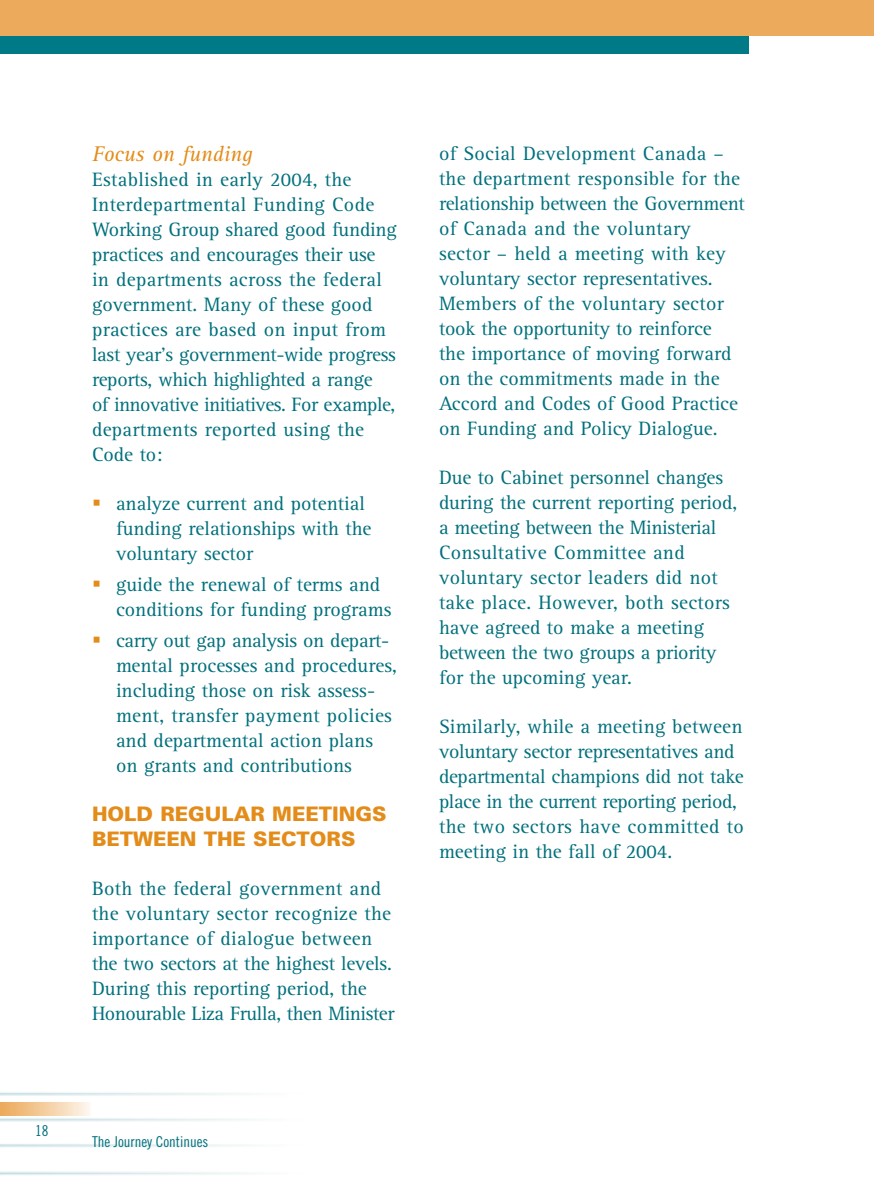
<style>
.page{position:relative;width:874px;height:1188px;background:#fff}
.page>*{position:absolute;margin:0;border:0;box-sizing:border-box;transform-origin:0 0}
.t1{font:italic 22px "Rotis Serif";color:#e38c19}
.t2{font:20px/25px "Rotis Serif";color:#00707c}
.t3{font:900 20px/25px "Univers";color:#e38c19}
.t4{font:15px "Trade Gothic Cond Eighteen";color:#00707c}
</style>
<div class="page">
<img style="left:0;top:1092px;width:257px;height:83px">
<div style="left:0;top:0;width:749px;height:54px;background:#007a86"></div>
<div style="left:0;top:0;width:874px;height:36px;background:#ecaa5c"></div>
<svg style="left:0;top:1102px;width:92px;height:13px"></svg>
<p class="t4" style="left:35px;top:1126px;width:15px">18</p>
<p class="t1" style="left:92px;top:146px;width:162px">Focus on funding</p>
<p class="t2" style="left:92px;top:169px;width:306px">Established in early 2004, the<br>Interdepartmental Funding Code<br>Working Group shared good funding practices and encourages their use in departments across the federal government. Many of these good practices are based on input from last year’s government-wide progress reports, which highlighted a range<br>of innovative initiatives. For example, departments reported using the<br>Code to:</p>
<p class="t2" style="left:116px;top:493px;width:257px">analyze current and potential funding relationships with the voluntary sector</p>
<p class="t2" style="left:116px;top:574px;width:277px">guide the renewal of terms and conditions for funding programs</p>
<p class="t2" style="left:116px;top:630px;width:282px">carry out gap analysis on depart&shy;mental processes and procedures, including those on risk assess&shy;ment, transfer payment policies and departmental action plans on grants and contributions</p>
<p class="t3" style="left:92px;top:803px;width:296px">HOLD REGULAR MEETINGS<br>BETWEEN THE SECTORS</p>
<p class="t2" style="left:92px;top:878px;width:304px">Both the federal government and the voluntary sector recognize the importance of dialogue between the two sectors at the highest levels.<br>During this reporting period, the Honourable Liza Frulla, then Minister</p>
<p class="t2" style="left:439px;top:143px;width:307px">of Social Development Canada – the department responsible for the relationship between the Government of Canada and the voluntary sector – held a meeting with key voluntary sector representatives.<br>Members of the voluntary sector took the opportunity to reinforce<br>the importance of moving forward on the commitments made in the<br>Accord and Codes of Good Practice on Funding and Policy Dialogue.</p>
<p class="t2" style="left:439px;top:467px;width:300px">Due to Cabinet personnel changes during the current reporting period, a meeting between the Ministerial<br>Consultative Committee and voluntary sector leaders did not take place. However, both sectors have agreed to make a meeting between the two groups a priority for the upcoming year.</p>
<p class="t2" style="left:439px;top:716px;width:306px">Similarly, while a meeting between voluntary sector representatives and departmental champions did not take place in the current reporting period, the two sectors have committed to meeting in the fall of 2004.</p>
<p class="t4" style="left:92px;top:1136px;width:118px">The Journey Continues</p>
</div>
